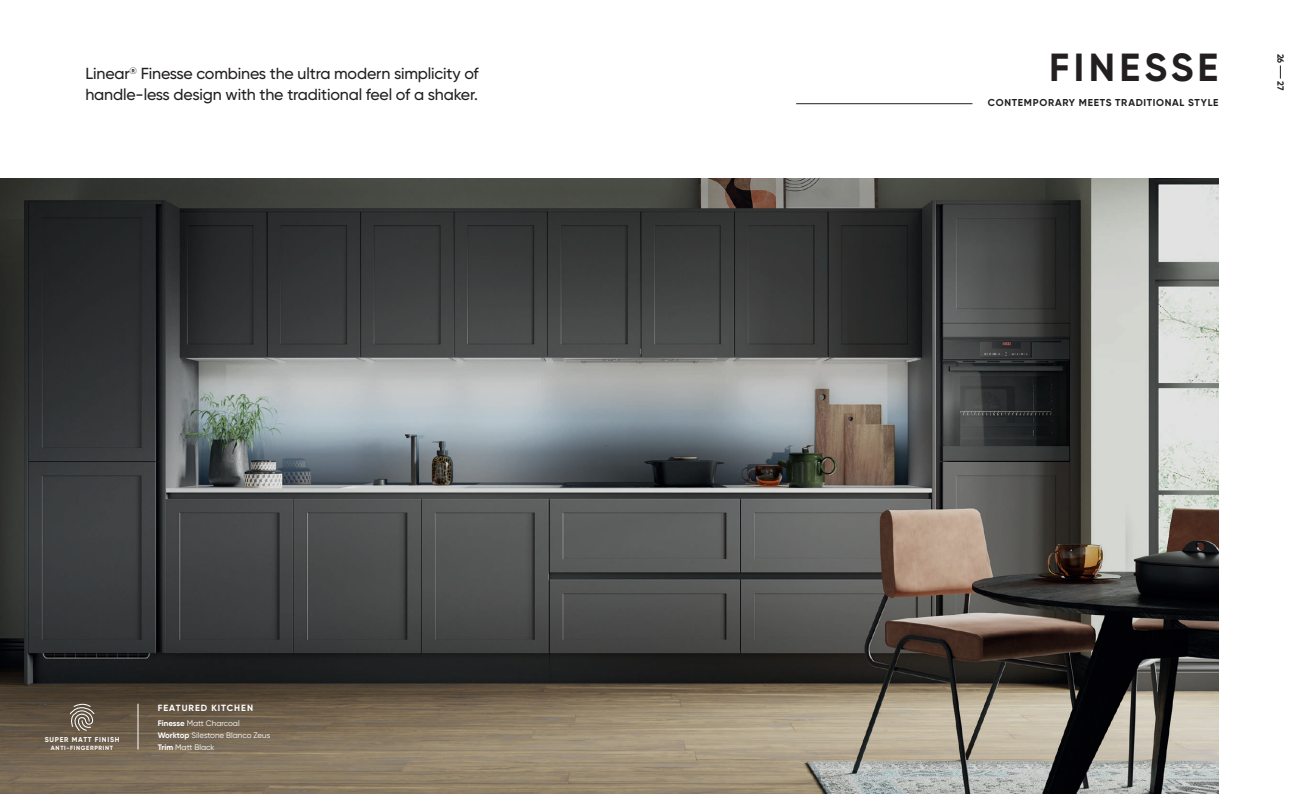
<style>
.page{position:relative;width:1304px;height:794px;background:#fff}
.page>*{position:absolute;margin:0;border:0;box-sizing:border-box;transform-origin:0 0}
.t1{font:700 39.1px "Gilroy";letter-spacing:.11em;color:#231f20}
.t2{font:500 16px/21.6px "Gilroy";letter-spacing:-.01em;color:#231f20}
.t3{font:700 10px "Gilroy";letter-spacing:.065em;color:#231f20}
.t4{font:700 9px "Gilroy";letter-spacing:.11em;color:#fff}
.t5{font:700 9px "Gilroy";color:#231f20}
.t6{font:8px/12px "Gilroy";color:#fff}
.t7{font:700 7px "Gilroy";letter-spacing:.11em;color:#fff}
.t8{font:700 6px "Gilroy";letter-spacing:.11em;color:#fff}
.s1{font-weight:700}
</style>
<div class="page">
<svg style="left:1280px;top:65px;width:1px;height:14px"></svg>
<img style="left:0;top:179px;width:1218px;height:615px">
<hr style="left:796px;top:103px;width:176px;height:1px;background:#231f20">
<hr style="left:138px;top:703px;width:1px;height:46px;background:#fff">
<svg style="left:70px;top:701px;width:24px;height:30px"></svg>
<p class="t2" style="left:85px;top:62px;width:395px">Linear<sup>®</sup> Finesse combines the ultra modern simplicity of handle-less design with the traditional feel of a shaker.</p>
<p class="t7" style="left:45px;top:735px;width:76px">SUPER MATT FINISH</p>
<p class="t8" style="left:51px;top:743px;width:64px">ANTI-FINGERPRINT</p>
<p class="t4" style="left:158px;top:702px;width:97px">FEATURED KITCHEN</p>
<p class="t6" style="left:158px;top:716px;width:114px"><span class="s1">Finesse</span> Matt Charcoal<br><span class="s1">Worktop</span> Silestone Blanco Zeus<br><span class="s1">Trim</span> Matt Black</p>
<h1 class="t1" style="left:1049px;top:43px;width:171px">FINESSE</h1>
<p class="t3" style="left:988px;top:96px;width:232px">CONTEMPORARY MEETS TRADITIONAL STYLE</p>
<p class="t5" style="left:1286px;top:54px;width:11px;rotate:90deg">26</p>
<p class="t5" style="left:1286px;top:81px;width:11px;rotate:90deg">27</p>
</div>
